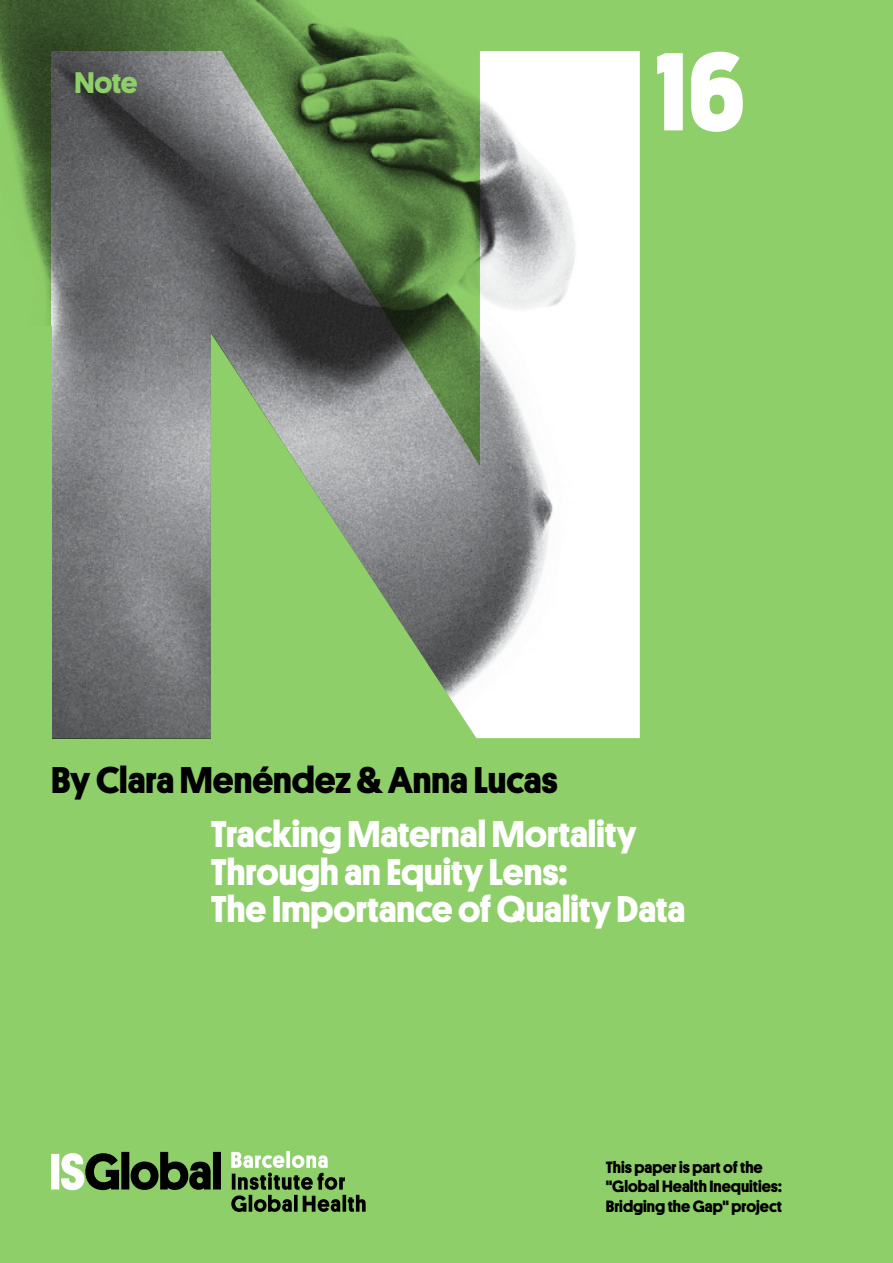
<style>
.page{position:relative;width:893px;height:1263px;background:#8fcf69}
.page>*{position:absolute;margin:0;border:0;box-sizing:border-box;transform-origin:0 0}
.t1{font:700 111.6px "Platform";color:#fff}
.t2{font:700 37.5px/37.5px "Platform";color:#fff}
.t3{font:700 37.5px "Platform";color:#000}
.t4{font:700 30px "Platform";color:#8fcf69}
.t5{font:700 16.5px/19.5px "Platform";color:#000}
</style>
<div class="page">
<svg style="left:51px;top:1152px;width:170px;height:38px"></svg>
<svg style="left:231px;top:1151px;width:135px;height:61px"></svg>
<img style="left:0;top:0;width:640px;height:739px">
<svg style="left:211px;top:333px;width:274px;height:406px"></svg>
<div style="left:0;top:326px;width:51px;height:423px;background:#8fcf69"></div>
<p class="t4" style="left:74px;top:60px;width:65px">Note</p>
<h1 class="t1" style="left:656px;top:10px;width:91px">16</h1>
<p class="t3" style="left:51px;top:752px;width:508px">By Clara Menéndez &amp; Anna Lucas</p>
<p class="t2" style="left:211px;top:813px;width:476px">Tracking Maternal Mortality<br>Through an Equity Lens:<br>The Importance of Quality Data</p>
<p class="t5" style="left:606px;top:1156px;width:178px">This paper is part of the "Global Health Inequities:<br>Bridging the Gap" project</p>
</div>
